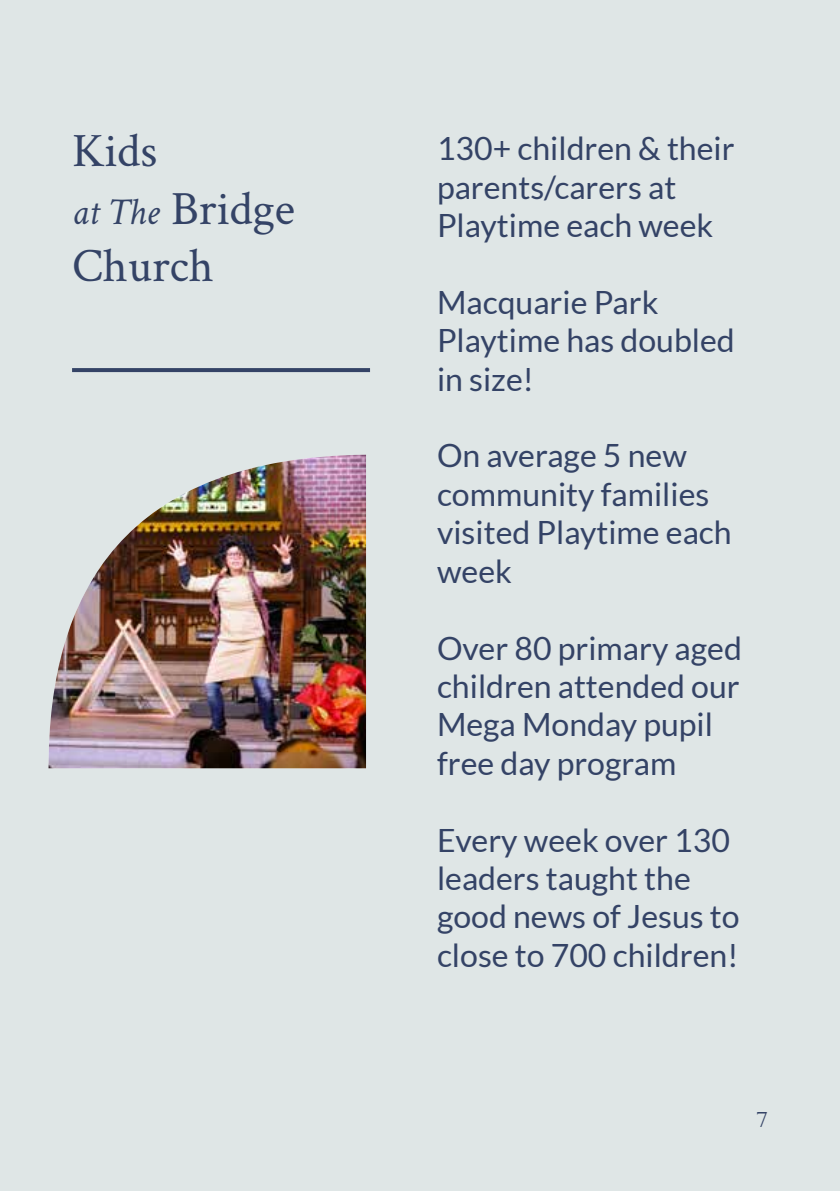
<style>
.page{position:relative;width:840px;height:1191px;background:#fff}
.page>*{position:absolute;margin:0;border:0;box-sizing:border-box;transform-origin:0 0}
.t1{font:48px/57.6px "Crimson Text";color:#344366}
.t2{font:32px/38.4px "Lato";color:#344366}
.t3{font:24px "Forum";color:#344366}
.s1{font-style:italic;font-size:38px}
</style>
<div class="page">
<div style="left:0;top:0;width:839px;height:1191px;background:#dfe6e6"></div>
<svg style="left:72px;top:368px;width:298px;height:4px"></svg>
<img style="left:48px;top:455px;width:318px;height:313px">
<h1 class="t1" style="left:72px;top:120px;width:224px">Kids<br><span class="s1">at The</span> Bridge<br>Church</h1>
<p class="t2" style="left:437px;top:129px;width:299px">130+ children &amp; their parents/carers at<br>Playtime each week</p>
<p class="t2" style="left:437px;top:283px;width:299px">Macquarie Park<br>Playtime has doubled in size!</p>
<p class="t2" style="left:437px;top:436px;width:296px">On average 5 new community families visited Playtime each week</p>
<p class="t2" style="left:437px;top:628px;width:306px">Over 80 primary aged children attended our<br>Mega Monday pupil free day program</p>
<p class="t2" style="left:437px;top:820px;width:304px">Every week over 130 leaders taught the good news of Jesus to close to 700 children!</p>
<p class="t3" style="left:756px;top:1106px;width:12px">7</p>
</div>
